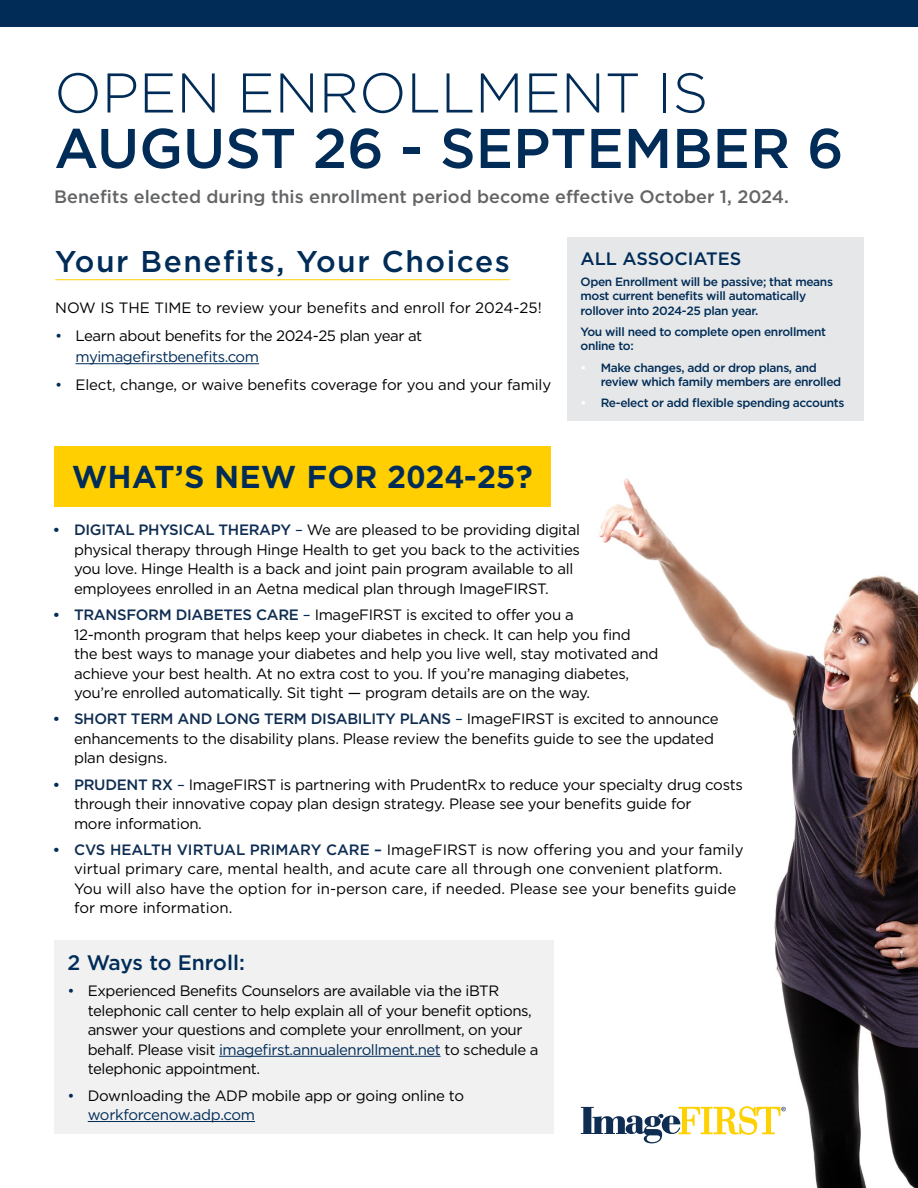
<style>
.page{position:relative;width:918px;height:1188px;background:#fff}
.page>*{position:absolute;margin:0;border:0;box-sizing:border-box;transform-origin:0 0}
.t1{font:500 55.8px "Gotham";color:#002c57}
.t2{font:300 55.8px "Gotham";color:#002c57}
.t3{font:700 30.45px "Gotham Office";color:#002c57}
.t4{font:500 30px "Gotham";letter-spacing:.05em;color:#002c57}
.t5{font:500 21px "Gotham";letter-spacing:-.015em;color:#002c57}
.t6{font:500 18px "Gotham";color:#636466}
.t7{font:500 18px "Gotham";color:#002c57}
.t8{font:15px/19.5px "Gotham";letter-spacing:-.02em;color:#000}
.t9{font:15px/19.5px "Gotham";color:#000}
.t10{font:500 12px/14.4px "Gotham";letter-spacing:-.03em;color:#002c57}
.s1{color:#002c57}
.s2{color:#fff}
.s3{font-family:"Arial";font-weight:700;color:#002c57}
.s4{font-weight:500;color:#0f2d52}
</style>
<div class="page">
<img style="left:599px;top:478px;width:319px;height:710px">
<div style="left:54px;top:940px;width:500px;height:194px;background:#f1f1f2"></div>
<hr style="left:219px;top:1056px;width:222px;height:1px;background:#002c57">
<hr style="left:88px;top:1121px;width:167px;height:1px;background:#002c57">
<div style="left:0;top:0;width:918px;height:27px;background:#002c57"></div>
<div style="left:54px;top:446px;width:497px;height:60px;background:#ffcf01"></div>
<hr style="left:55px;top:279px;width:455px;height:1px;background:#fed103">
<hr style="left:76px;top:363px;width:183px;height:1px;background:#002c57">
<div style="left:567px;top:237px;width:297px;height:184px;background:#e6e7e8"></div>
<svg style="left:581px;top:1106px;width:205px;height:37px"></svg>
<h1 class="t2" style="left:54px;top:57px;width:656px">OPEN ENROLLMENT IS</h1>
<h1 class="t1" style="left:54px;top:112px;width:791px">AUGUST 26 - SEPTEMBER 6</h1>
<p class="t6" style="left:54px;top:185px;width:736px">Benefits elected during this enrollment period become effective October 1, 2024.</p>
<h3 class="t4" style="left:55px;top:242px;width:456px">Your Benefits, Your Choices</h3>
<p class="t9" style="left:55px;top:298px;width:488px">NOW IS THE TIME to review your benefits and enroll for 2024-25!</p>
<p class="t8" style="left:76px;top:325px;width:348px;line-height:21px;text-indent:-20px"><span class="s1">•</span> Learn about benefits for the 2024-25 plan year at <span class="s1">myimagefirstbenefits.com</span></p>
<p class="t8" style="left:55px;top:375px;width:498px"><span class="s1">•</span> Elect, change, or waive benefits coverage for you and your family</p>
<h2 class="t3" style="left:72px;top:456px;width:462px">WHAT’S NEW FOR 2024-25?</h2>
<p class="t7" style="left:580px;top:247px;width:162px">ALL ASSOCIATES</p>
<p class="t10" style="left:580px;top:274px;width:254px">Open Enrollment will be passive; that means most current benefits will automatically rollover into 2024-25 plan year.</p>
<p class="t10" style="left:580px;top:324px;width:247px">You will need to complete open enrollment online to:</p>
<p class="t10" style="left:601px;top:360px;width:242px;text-indent:-20px"><span class="s2">•</span> Make changes, add or drop plans, and review which family members are enrolled</p>
<p class="t10" style="left:580px;top:395px;width:266px"><span class="s2">•</span> Re-elect or add flexible spending accounts</p>
<p class="t8" style="left:74px;top:520px;width:508px;text-indent:-20px"><span class="s3">•</span> <span class="s4">DIGITAL PHYSICAL THERAPY</span> <span class="s1">–</span> We are pleased to be providing digital physical therapy through Hinge Health to get you back to the activities you love. Hinge Health is a back and joint pain program available to all employees enrolled in an Aetna medical plan through ImageFIRST.</p>
<p class="t8" style="left:74px;top:605px;width:586px;text-indent:-20px"><span class="s3">•</span> <span class="s4">TRANSFORM DIABETES CARE</span> <span class="s1">–</span> ImageFIRST is excited to offer you a<br>12-month program that helps keep your diabetes in check. It can help you find<br>the best ways to manage your diabetes and help you live well, stay motivated and achieve your best health. At no extra cost to you. If you’re managing diabetes, you’re enrolled automatically. Sit tight — program details are on the way.</p>
<p class="t8" style="left:74px;top:709px;width:646px;text-indent:-20px"><span class="s3">•</span> <span class="s4">SHORT TERM AND LONG TERM DISABILITY PLANS</span> <span class="s1">–</span> ImageFIRST is excited to announce enhancements to the disability plans. Please review the benefits guide to see the updated plan designs.</p>
<p class="t8" style="left:74px;top:774px;width:670px;text-indent:-20px"><span class="s3">•</span> <span class="s4">PRUDENT RX</span> <span class="s1">–</span> ImageFIRST is partnering with PrudentRx to reduce your specialty drug costs through their innovative copay plan design strategy. Please see your benefits guide for<br>more information.</p>
<p class="t9" style="left:74px;top:840px;width:671px;text-indent:-20px"><span class="s3">•</span> <span class="s4">CVS HEALTH VIRTUAL PRIMARY CARE –</span> ImageFIRST is now offering you and your family virtual primary care, mental health, and acute care all through one convenient platform.<br>You will also have the option for in-person care, if needed. Please see your benefits guide for more information.</p>
<h3 class="t5" style="left:68px;top:949px;width:179px">2 Ways to Enroll:</h3>
<p class="t8" style="left:88px;top:981px;width:452px;text-indent:-20px"><span class="s1">•</span> Experienced Benefits Counselors are available via the iBTR telephonic call center to help explain all of your benefit options, answer your questions and complete your enrollment, on your behalf. Please visit <span class="s1">imagefirst.annualenrollment.net</span> to schedule a telephonic appointment.</p>
<p class="t8" style="left:88px;top:1085px;width:378px;text-indent:-20px"><span class="s1">•</span> Downloading the ADP mobile app or going online to <span class="s1">workforcenow.adp.com</span></p>
</div>
